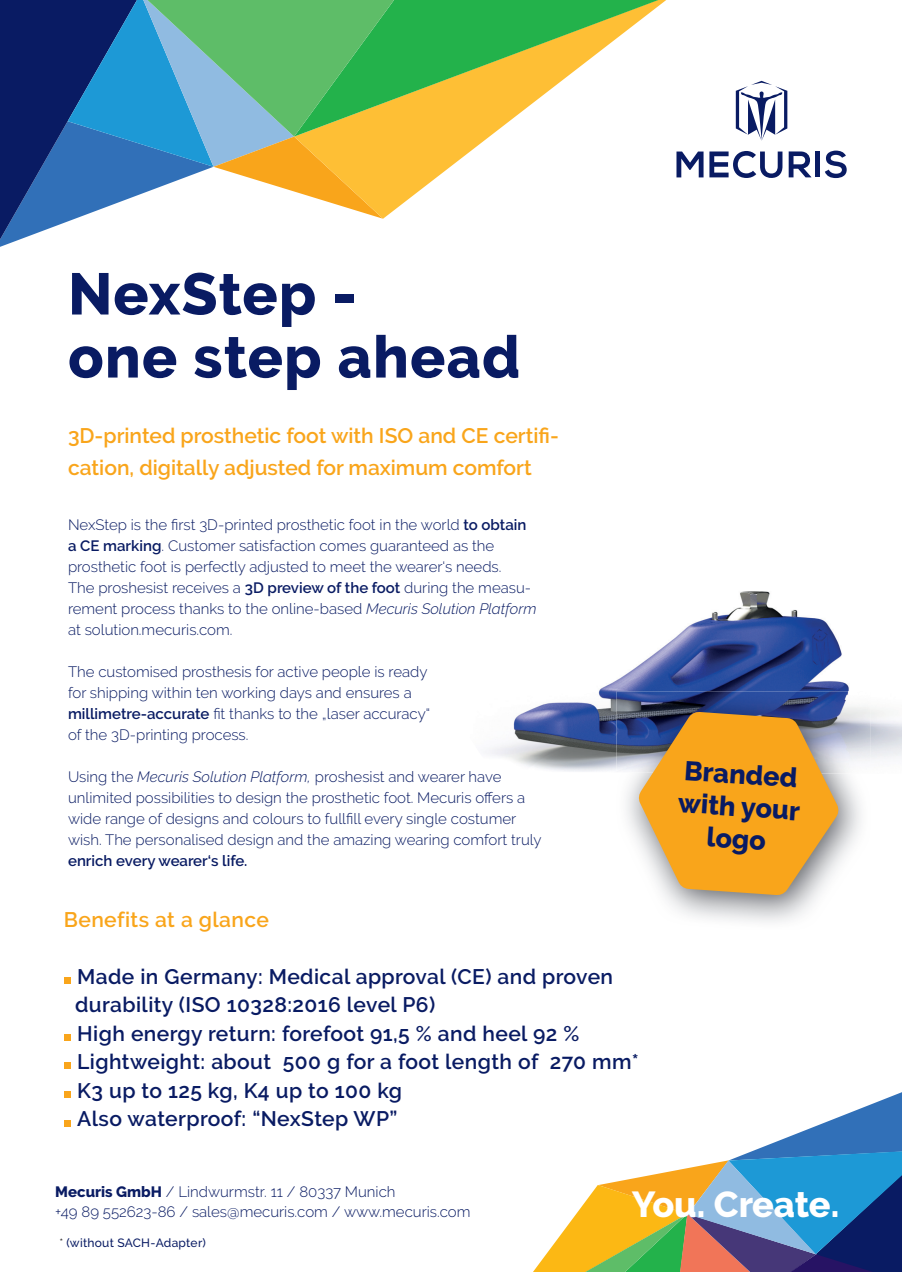
<style>
.page{position:relative;width:902px;height:1272px;background:#fff}
.page>*{position:absolute;margin:0;border:0;box-sizing:border-box;transform-origin:0 0}
.t1{font:800 58.5px/63px "Raleway";letter-spacing:.02em;color:#091b63}
.t2{font:800 36px "Raleway";letter-spacing:-.005em;color:#fff}
.t3{font:800 27px/32.4px "Raleway";color:#091b63;text-align:center}
.t4{font:600 21px/28.5px "Raleway";letter-spacing:.02em;color:#091b63}
.t5{font:600 21px/31.5px "Raleway";color:#f9a51b}
.t6{font:600 21px "Raleway";letter-spacing:.02em;color:#f9a51b}
.t7{font:300 15px/21px "Raleway";color:#091b63}
.t8{font:600 15px "Raleway";color:#091b63}
.t9{font:500 12px "Raleway";letter-spacing:.02em;color:#091b63}
.s1{font-weight:600}
.s2{font-style:italic}
.s3{font-weight:800}
.s4{font-weight:400;color:#231f20}
</style>
<div class="page">
<svg style="left:676px;top:151px;width:27px;height:26px"></svg>
<svg style="left:709px;top:151px;width:73px;height:27px"></svg>
<svg style="left:788px;top:151px;width:23px;height:26px"></svg>
<div style="left:814px;top:151px;width:5px;height:26px;background:#091b63"></div>
<svg style="left:824px;top:151px;width:22px;height:27px"></svg>
<svg style="left:735px;top:81px;width:52px;height:60px"></svg>
<svg style="left:533px;top:1092px;width:368px;height:179px"></svg>
<svg style="left:398px;top:137px;width:91px;height:70px"></svg>
<svg style="left:398px;top:0;width:268px;height:137px"></svg>
<svg style="left:0;top:0;width:398px;height:247px"></svg>
<img style="left:489px;top:591px;width:412px;height:181px">
<img style="left:616px;top:691px;width:254px;height:231px">
<svg style="left:623px;top:691px;width:230px;height:216px"></svg>
<svg style="left:64px;top:977px;width:6px;height:6px"></svg>
<svg style="left:64px;top:1034px;width:6px;height:6px"></svg>
<div style="left:64px;top:1062px;width:6px;height:7px;background:#f9a51b"></div>
<svg style="left:64px;top:1091px;width:6px;height:6px"></svg>
<div style="left:64px;top:1119px;width:6px;height:7px;background:#f9a51b"></div>
<h1 class="t1" style="left:68px;top:263px;width:453px">NexStep -<br>one step ahead</h1>
<h3 class="t5" style="left:68px;top:420px;width:492px">3D-printed prosthetic foot with ISO and CE certifi&shy;cation, digitally adjusted for maximum comfort</h3>
<p class="t7" style="left:68px;top:513px;width:470px">NexStep is the first 3D-printed prosthetic foot in the world <span class="s1">to obtain a CE marking</span>. Customer satisfaction comes guaranteed as the prosthetic foot is perfectly adjusted to meet the wearer‘s needs.<br>The proshesist receives a <span class="s1">3D preview of the foot</span> during the measu&shy;rement process thanks to the online-based <span class="s2">Mecuris Solution Platform </span>at solution.mecuris.com.</p>
<p class="t7" style="left:68px;top:660px;width:363px">The customised prosthesis for active people is ready for shipping within ten working days and ensures a <span class="s1">millimetre-accurate</span> fit thanks to the „laser accuracy“ of the 3D-printing process.</p>
<p class="t7" style="left:68px;top:765px;width:475px">Using the <span class="s2">Mecuris Solution Platform,</span> proshesist and wearer have unlimited possibilities to design the prosthetic foot. Mecuris offers a wide range of designs and colours to fullfill every single costumer wish. The personalised design and the amazing wearing comfort truly</p>
<p class="t8" style="left:68px;top:851px;width:181px">enrich every wearer‘s life.</p>
<h3 class="t6" style="left:64px;top:907px;width:207px">Benefits at a glance</h3>
<p class="t4" style="left:75px;top:962px;width:565px">Made in Germany: Medical approval (CE) and proven durability (ISO 10328:2016 level P6)<br>High energy return: forefoot 91,5 % and heel 92 % Lightweight: about 500 g for a foot length of 270 mm* K3 up to 125 kg, K4 up to 100 kg<br>Also waterproof: “NexStep WP”</p>
<h3 class="t3" style="left:681px;top:754px;width:123px;rotate:4deg">Branded with your logo</h3>
<p class="t7" style="left:55px;top:1181px;width:416px;line-height:19.5px"><span class="s3">Mecuris GmbH</span> / Lindwurmstr. 11 / 80337 Munich<br>+49 89 552623-86 / sales@mecuris.com / www.mecuris.com</p>
<h2 class="t2" style="left:631px;top:1183px;width:209px">You. Create.</h2>
<p class="t9" style="left:60px;top:1235px;width:148px"><span class="s4">*</span> (without SACH-Adapter)</p>
</div>
